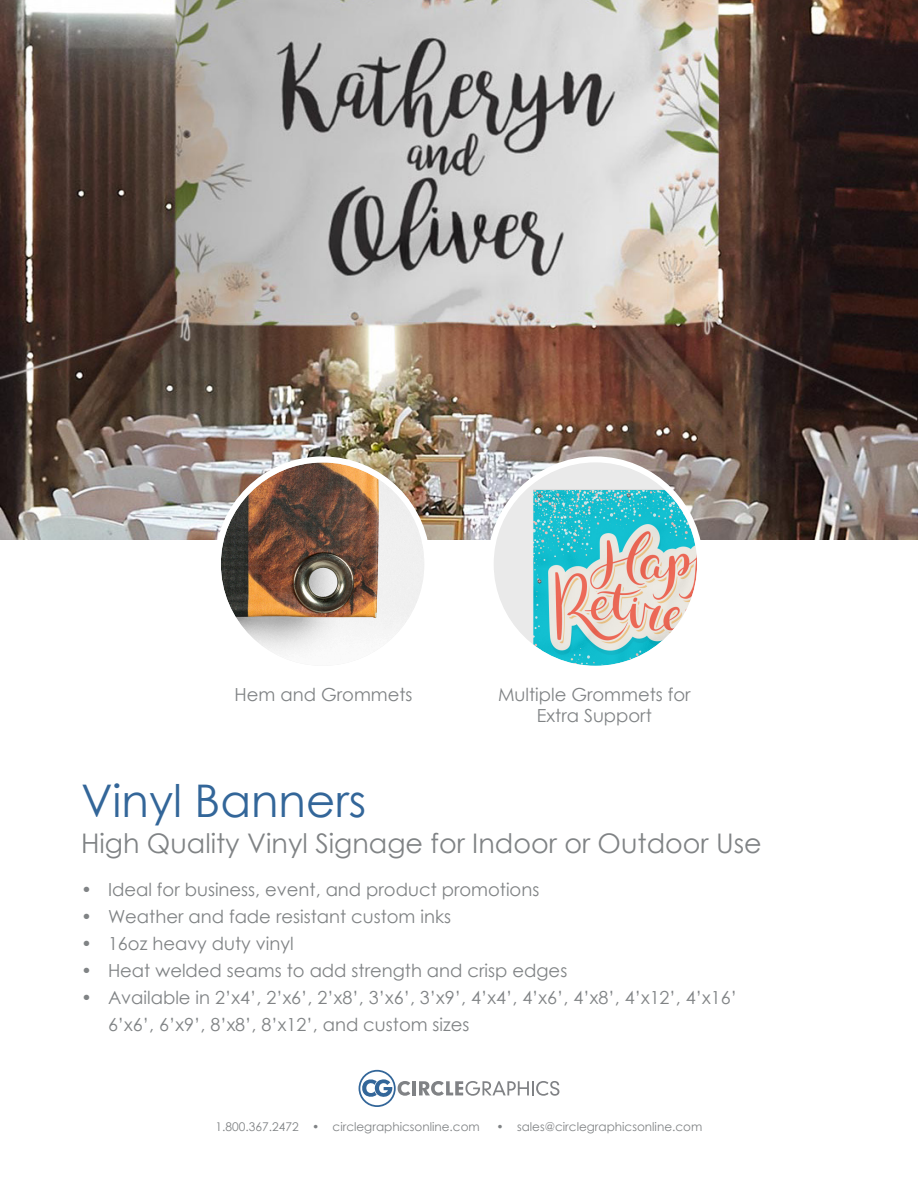
<style>
.page{position:relative;width:918px;height:1188px;background:#fff}
.page>*{position:absolute;margin:0;border:0;box-sizing:border-box;transform-origin:0 0}
.t1{font:45px "Century Gothic";color:#369}
.Sub_Title{font:27px "Century Gothic";color:#808385}
.Bullets{font:18px "Century Gothic";color:#808385}
.Captions{font:18px "Century Gothic";color:#808385}
.Captions-2{font:12px "Century Gothic";color:#808385}
</style>
<div class="page">
<img style="left:0;top:0;width:918px;height:540px">
<div style="left:491px;top:459px;width:209px;height:210px;background:#fff;border-radius:50%"></div>
<img style="left:494px;top:462px;width:203px;height:204px;border-radius:102px">
<div style="left:488px;top:456px;width:215px;height:216px;border:6px solid #fff;border-radius:50%"></div>
<div style="left:218px;top:459px;width:209px;height:210px;background:#fff;border-radius:50%"></div>
<img style="left:221px;top:462px;width:203px;height:204px;border-radius:102px">
<div style="left:215px;top:456px;width:215px;height:216px;border:6px solid #fff;border-radius:50%"></div>
<hr style="left:413px;top:1081px;width:3px;height:14px;background:#808285">
<svg style="left:419px;top:1081px;width:140px;height:15px"></svg>
<svg style="left:359px;top:1070px;width:51px;height:37px"></svg>
<p class="Captions" style="left:235px;top:682px;width:179px">Hem and Grommets</p>
<p class="Captions" style="left:498px;top:682px;width:194px">Multiple Grommets for</p>
<p class="Captions" style="left:537px;top:703px;width:116px">Extra Support</p>
<p class="t1" style="left:81px;top:769px;width:287px">Vinyl Banners</p>
<p class="Sub_Title" style="left:81px;top:824px;width:682px">High Quality Vinyl Signage for Indoor or Outdoor Use</p>
<p class="Bullets" style="left:81px;top:877px;width:460px">• Ideal for business, event, and product promotions</p>
<p class="Bullets" style="left:81px;top:904px;width:372px">• Weather and fade resistant custom inks</p>
<p class="Bullets" style="left:81px;top:931px;width:214px">• 16oz heavy duty vinyl</p>
<p class="Bullets" style="left:81px;top:958px;width:488px">• Heat welded seams to add strength and crisp edges</p>
<p class="Bullets" style="left:81px;top:985px;width:658px">• Available in 2’x4’, 2’x6’, 2’x8’, 3’x6’, 3’x9’, 4’x4’, 4’x6’, 4’x8’, 4’x12’, 4’x16’</p>
<p class="Bullets" style="left:108px;top:1012px;width:363px">6’x6’, 6’x9’, 8’x8’, 8’x12’, and custom sizes</p>
<p class="Captions-2" style="left:216px;top:1118px;width:266px">1.800.367.2472 • circlegraphicsonline.com</p>
<p class="Captions-2" style="left:496px;top:1118px;width:207px">• sales@circlegraphicsonline.com</p>
</div>
